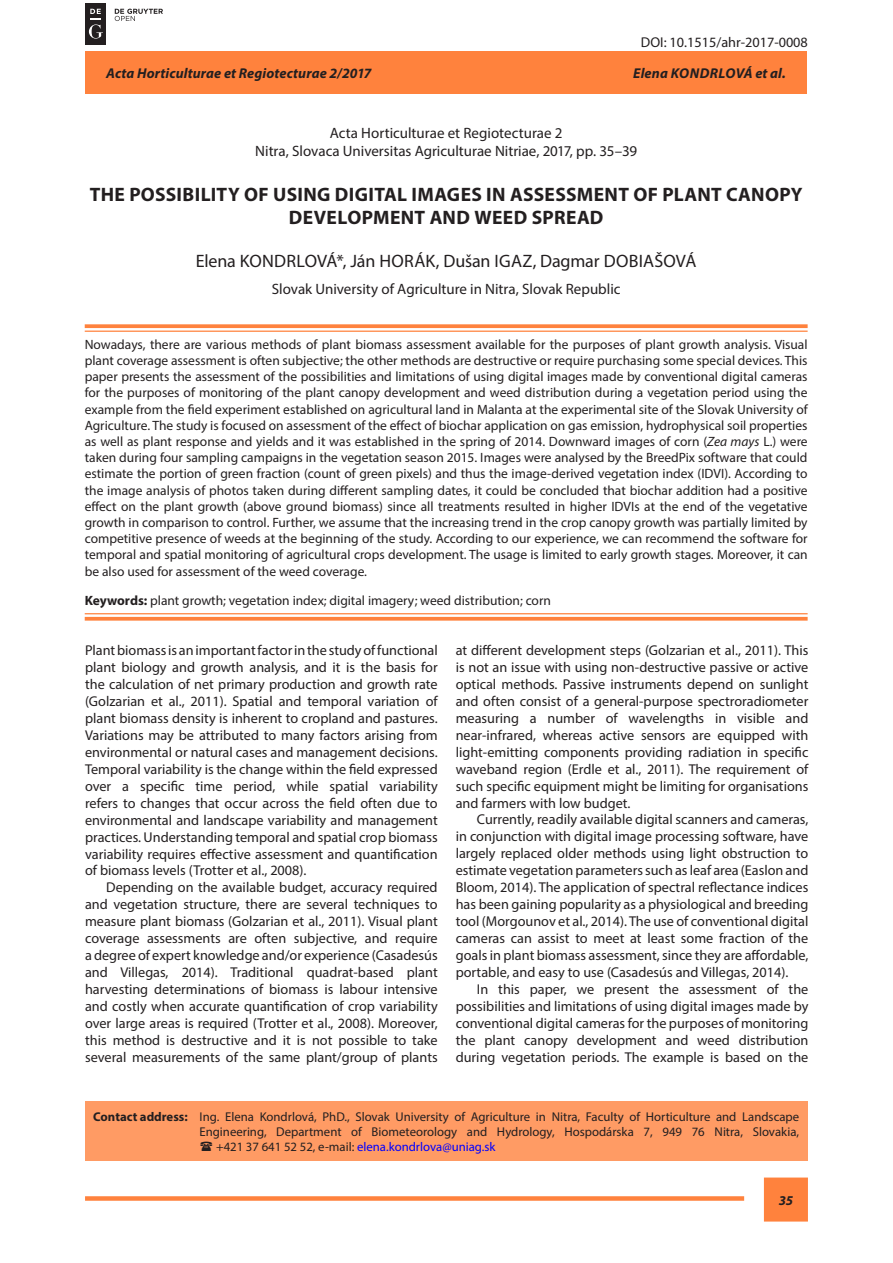
<style>
.page{position:relative;width:893px;height:1263px;background:#fff}
.page>*{position:absolute;margin:0;border:0;box-sizing:border-box;transform-origin:0 0}
.t1{font:700 19.5px/23.4px "Myriad Pro";letter-spacing:.02em;color:#231f20;text-align:center}
.t2{font:18px "Myriad Pro";color:#231f20}
.t3{font:15px/18px "Myriad Pro";color:#231f20;text-align:center}
.t4{font:14.25px/17px "Myriad Pro";color:#231f20;text-align:justify}
.t5{font:italic 700 14.25px "Myriad Pro";letter-spacing:.01em;color:#231f20}
.t6{font:13.5px/16.2px "Myriad Pro";color:#231f20;text-align:justify}
.t7{font:italic 700 13.5px "Myriad Pro";color:#231f20}
.t8{font:12.75px "Myriad Pro";color:#231f20}
.t9{font:12.75px "Myriad Pro";color:#00f}
.s1{font-style:italic}
.s2{font-weight:700}
.s3{color:#231f20}
</style>
<div class="page">
<div style="left:85px;top:51px;width:721px;height:43px;background:#ff823d"></div>
<div style="left:765px;top:1178px;width:42px;height:43px;background:#ff823d"></div>
<div style="left:764px;top:1177px;width:44px;height:44px;border:2px solid #ff823d"></div>
<div style="left:85px;top:1196px;width:659px;height:5px;background:#ff823d"></div>
<svg style="left:85px;top:324px;width:723px;height:4px;background:#ff8c4c"></svg>
<hr style="left:85px;top:331px;width:723px;height:1px;background:#ff823d">
<hr style="left:85px;top:613px;width:723px;height:1px;background:#ff823d">
<svg style="left:85px;top:617px;width:723px;height:4px;background:#ff8d4e"></svg>
<div style="left:85px;top:1101px;width:723px;height:60px;background:#ff9b64"></div>
<div style="left:85px;top:3px;width:21px;height:42px;background:#231f20"></div>
<svg style="left:89px;top:9px;width:14px;height:30px"></svg>
<svg style="left:115px;top:9px;width:48px;height:12px"></svg>
<p class="t4" style="left:641px;top:34px;width:168px">DOI: 10.1515/ahr-2017-0008</p>
<p class="t5" style="left:106px;top:64px;width:267px">Acta Horticulturae et Regiotecturae 2/2017</p>
<p class="t5" style="left:633px;top:64px;width:154px">Elena KondrloVÁ et al.</p>
<p class="t3" style="left:255px;top:124px;width:383px">Acta Horticulturae et Regiotecturae 2<br>Nitra, Slovaca Universitas Agriculturae Nitriae, 2017, pp. 35–39</p>
<h1 class="t1" style="left:90px;top:182px;width:714px">THE POSSIBILITY OF USING DIGITAL IMAGES IN ASSESSMENT OF PLANT CANOPY<br>DEVELOPMENT AND WEED SPREAD</h1>
<p class="t2" style="left:196px;top:250px;width:79px">Elena Kondr</p>
<p class="t2" style="left:297px;top:250px;width:401px">lová*, Ján Horák, Dušan Igaz, Dagmar Dobiašová</p>
<p class="t3" style="left:272px;top:280px;width:350px">Slovak University of Agriculture in Nitra, Slovak Republic</p>
<p class="t6" style="left:85px;top:336px;width:724px">Nowadays, there are various methods of plant biomass assessment available for the purposes of plant growth analysis. Visual plant coverage assessment is often subjective; the other methods are destructive or require purchasing some special devices. This paper presents the assessment of the possibilities and limitations of using digital images made by conventional digital cameras for the purposes of monitoring of the plant canopy development and weed distribution during a vegetation period using the example from the field experiment established on agricultural land in Malanta at the experimental site of the Slovak University of Agriculture. The study is focused on assessment of the effect of biochar application on gas emission, hydrophysical soil properties as well as plant response and yields and it was established in the spring of 2014. Downward images of corn (<span class="s1">Zea mays</span> L.) were taken during four sampling campaigns in the vegetation season 2015. Images were analysed by the BreedPix software that could estimate the portion of green fraction (count of green pixels) and thus the image-derived vegetation index (IDVI). According to the image analysis of photos taken during different sampling dates, it could be concluded that biochar addition had a positive effect on the plant growth (above ground biomass) since all treatments resulted in higher IDVIs at the end of the vegetative growth in comparison to control. Further, we assume that the increasing trend in the crop canopy growth was partially limited by competitive presence of weeds at the beginning of the study. According to our experience, we can recommend the software for temporal and spatial monitoring of agricultural crops development. The usage is limited to early growth stages. Moreover, it can be also used for assessment of the weed coverage.</p>
<p class="t6" style="left:85px;top:592px;width:468px"><span class="s2">KEYWORDS:</span> plant growth; vegetation index; digital imagery; weed distribution; corn</p>
<p class="t4" style="left:85px;top:642px;width:354px">Plant biomass is an important factor in the study of functional plant biology and growth analysis, and it is the basis for the calculation of net primary production and growth rate (Golzarian et al., 2011). Spatial and temporal variation of plant biomass density is inherent to cropland and pastures.<br>Variations may be attributed to many factors arising from environmental or natural cases and management decisions.<br>Temporal variability is the change within the field expressed over a specific time period, while spatial variability refers to changes that occur across the field often due to environmental and landscape variability and management practices. Understanding temporal and spatial crop biomass variability requires effective assessment and quantification of biomass levels (Trotter et al., 2008).</p>
<p class="t4" style="left:85px;top:879px;width:354px;text-indent:21px">Depending on the available budget, accuracy required and vegetation structure, there are several techniques to measure plant biomass (Golzarian et al., 2011). Visual plant coverage assessments are often subjective, and require a degree of expert knowledge and/or experience (Casadesús and Villegas, 2014). Traditional quadrat-based plant harvesting determinations of biomass is labour intensive and costly when accurate quantification of crop variability over large areas is required (Trotter et al., 2008). Moreover, this method is destructive and it is not possible to take several measurements of the same plant/group of plants</p>
<p class="t4" style="left:456px;top:641px;width:354px">at different development steps (Golzarian et al., 2011). This is not an issue with using non-destructive passive or active optical methods. Passive instruments depend on sunlight and often consist of a general-purpose spectroradiometer measuring a number of wavelengths in visible and near-infrared, whereas active sensors are equipped with light-emitting components providing radiation in specific waveband region (Erdle et al., 2011). The requirement of such specific equipment might be limiting for organisations and farmers with low budget.</p>
<p class="t4" style="left:456px;top:811px;width:354px;text-indent:21px">Currently, readily available digital scanners and cameras, in conjunction with digital image processing software, have largely replaced older methods using light obstruction to estimate vegetation parameters such as leaf area (Easlon and Bloom, 2014). The application of spectral reflectance indices has been gaining popularity as a physiological and breeding tool (Morgounov et al., 2014). The use of conventional digital cameras can assist to meet at least some fraction of the goals in plant biomass assessment, since they are affordable, portable, and easy to use (Casadesús and Villegas, 2014).</p>
<p class="t4" style="left:456px;top:980px;width:354px;text-indent:21px">In this paper, we present the assessment of the possibilities and limitations of using digital images made by conventional digital cameras for the purposes of monitoring the plant canopy development and weed distribution during vegetation periods. The example is based on the</p>
<p class="t8" style="left:93px;top:1109px;width:707px"><span class="s2">CONTACT ADDRESS:</span> Ing. Elena Kondrlová, PhD., Slovak University of Agriculture in Nitra, Faculty of Horticulture and Landscape</p>
<p class="t8" style="left:200px;top:1124px;width:601px">Engineering, Department of Biometeorology and Hydrology, Hospodárska 7, 949 76 Nitra, Slovakia,</p>
<p class="t9" style="left:216px;top:1139px;width:281px"><span class="s3">+421 37 641 52 52, e-mail:</span> elena.kondrlova@uniag.sk</p>
<p class="t7" style="left:779px;top:1191px;width:16px">35</p>
</div>
